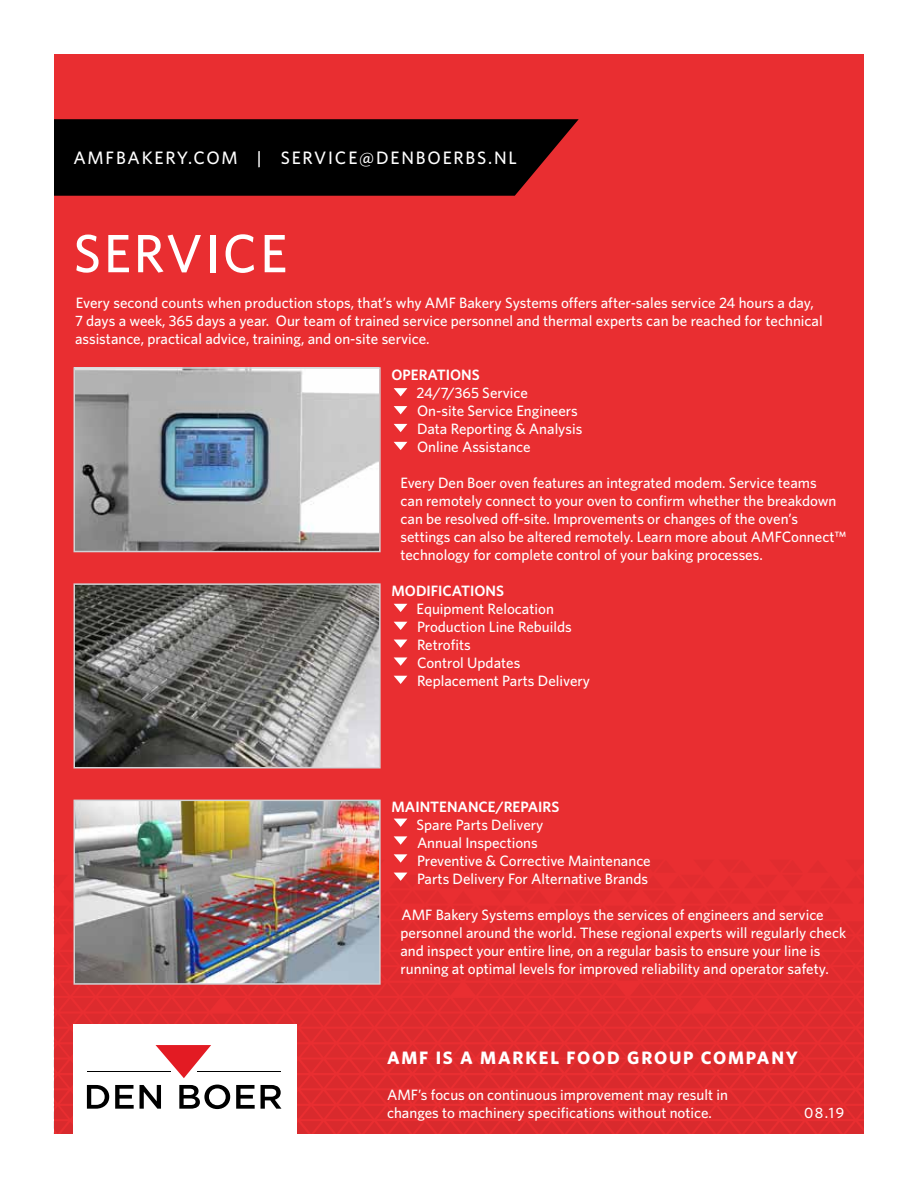
<style>
.page{position:relative;width:918px;height:1188px;background:#fff}
.page>*{position:absolute;margin:0;border:0;box-sizing:border-box;transform-origin:0 0}
.t1{font:500 54px "Whitney";letter-spacing:.05em;color:#fff}
.t2{font:500 18px "Whitney";letter-spacing:.1em;color:#fff}
.t3{font:700 18px "Whitney";letter-spacing:.1em;color:#fff}
.t4{font:500 15px/18px "Whitney";color:#fff}
.t5{font:600 15px "Whitney";color:#fff}
</style>
<div class="page">
<div style="left:54px;top:54px;width:810px;height:1080px;background:#e92e31"></div>
<svg style="left:54px;top:119px;width:525px;height:77px;background:#0e0203"></svg>
<img style="left:77px;top:586px;width:301px;height:179px">
<div style="left:74px;top:583px;width:307px;height:185px;border:2px solid #d1d3d5"></div>
<img style="left:77px;top:370px;width:301px;height:179px">
<div style="left:74px;top:367px;width:307px;height:185px;border:2px solid #d1d3d5"></div>
<img style="left:77px;top:803px;width:301px;height:179px">
<div style="left:74px;top:800px;width:307px;height:185px;border:2px solid #d1d3d5"></div>
<div style="left:74px;top:1024px;width:223px;height:164px;background:#fff"></div>
<svg style="left:87px;top:1085px;width:22px;height:24px"></svg>
<svg style="left:115px;top:1085px;width:19px;height:24px"></svg>
<svg style="left:140px;top:1085px;width:21px;height:24px"></svg>
<svg style="left:179px;top:1085px;width:51px;height:24px"></svg>
<svg style="left:236px;top:1085px;width:19px;height:24px"></svg>
<svg style="left:261px;top:1085px;width:20px;height:24px"></svg>
<hr style="left:197px;top:1071px;width:84px;height:1px;background:#000">
<hr style="left:87px;top:1071px;width:84px;height:1px;background:#000">
<svg style="left:156px;top:1045px;width:55px;height:33px"></svg>
<svg style="left:394px;top:388px;width:13px;height:8px"></svg>
<svg style="left:394px;top:406px;width:13px;height:8px"></svg>
<svg style="left:394px;top:424px;width:13px;height:8px"></svg>
<svg style="left:394px;top:442px;width:13px;height:8px"></svg>
<svg style="left:394px;top:604px;width:13px;height:8px"></svg>
<svg style="left:394px;top:622px;width:13px;height:8px"></svg>
<svg style="left:394px;top:640px;width:13px;height:8px"></svg>
<svg style="left:394px;top:657px;width:13px;height:9px"></svg>
<svg style="left:394px;top:676px;width:13px;height:8px"></svg>
<svg style="left:394px;top:819px;width:13px;height:8px"></svg>
<svg style="left:394px;top:836px;width:13px;height:9px"></svg>
<img style="left:73px;top:854px;width:335px;height:49px">
<p class="t2" style="left:73px;top:147px;width:445px">AMFBAKERY.COM | SERVICE@DENBOERBS.NL</p>
<h1 class="t1" style="left:74px;top:221px;width:215px">SERVICE</h1>
<p class="t4" style="left:75px;top:294px;width:749px">Every second counts when production stops, that’s why AMF Bakery Systems offers after-sales service 24 hours a day,<br>7 days a week, 365 days a year. Our team of trained service personnel and thermal experts can be reached for technical assistance, practical advice, training, and on-site service.</p>
<p class="t5" style="left:392px;top:366px;width:90px">OPERATIONS</p>
<p class="t4" style="left:417px;top:384px;width:167px">24/7/365 Service<br>On-site Service Engineers<br>Data Reporting &amp; Analysis<br>Online Assistance</p>
<p class="t4" style="left:400px;top:474px;width:447px">Every Den Boer oven features an integrated modem. Service teams<br>can remotely connect to your oven to confirm whether the breakdown can be resolved off-site. Improvements or changes of the oven’s settings can also be altered remotely. Learn more about AMFConnect™ technology for complete control of your baking processes.</p>
<p class="t5" style="left:392px;top:582px;width:114px">MODIFICATIONS</p>
<p class="t4" style="left:417px;top:600px;width:175px">Equipment Relocation<br>Production Line Rebuilds<br>Retrofits<br>Control Updates<br>Replacement Parts Delivery</p>
<p class="t5" style="left:392px;top:798px;width:169px">MAINTENANCE/REPAIRS</p>
<p class="t4" style="left:417px;top:816px;width:236px">Spare Parts Delivery<br>Annual Inspections<br>Preventive &amp; Corrective Maintenance<br>Parts Delivery For Alternative Brands</p>
<p class="t4" style="left:400px;top:906px;width:447px">AMF Bakery Systems employs the services of engineers and service personnel around the world. These regional experts will regularly check and inspect your entire line, on a regular basis to ensure your line is running at optimal levels for improved reliability and operator safety.</p>
<p class="t3" style="left:387px;top:1047px;width:412px">AMF IS A MARKEL FOOD GROUP COMPANY</p>
<p class="t4" style="left:387px;top:1086px;width:343px">AMF’s focus on continuous improvement may result in changes to machinery specifications without notice.</p>
<p class="t4" style="left:804px;top:1104px;width:42px">08.19</p>
</div>
